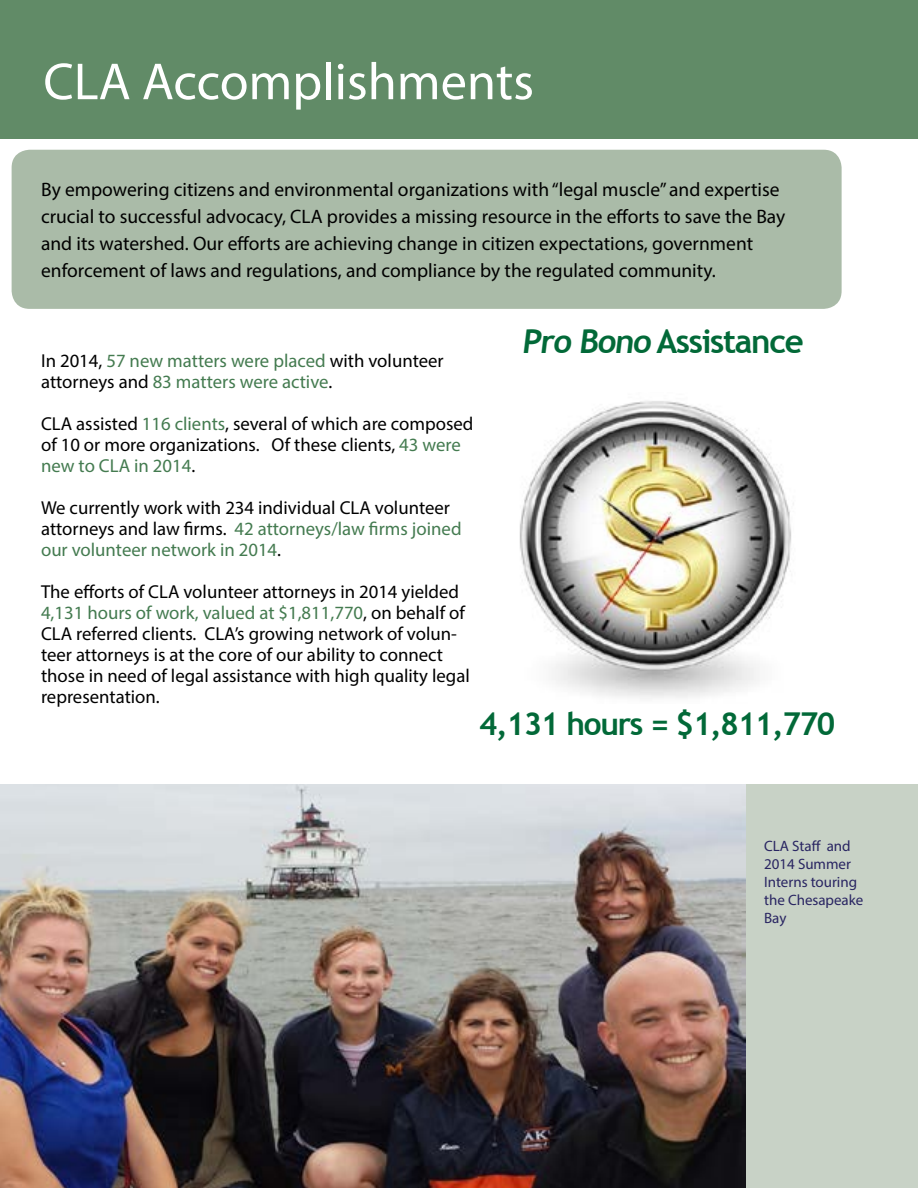
<style>
.page{position:relative;width:918px;height:1188px;background:#fff}
.page>*{position:absolute;margin:0;border:0;box-sizing:border-box;transform-origin:0 0}
.t1{font:52.5px "Myriad Pro";color:#fff}
.t2{font:700 33px "Trebuchet MS";letter-spacing:-.04em;color:#026938}
.t3{font:700 31.5px "Trebuchet MS";letter-spacing:-.04em;color:#026938}
.t4{font:19.5px/27px "Myriad Pro";color:#000}
.t5{font:18.75px/21px "Myriad Pro";color:#000}
.t6{font:18.75px/21px "Myriad Pro";color:#447b50}
.t7{font:15px/18px "Myriad Pro";color:#292562}
.s1{color:#000}
.s2{color:#447b50}
</style>
<div class="page">
<div style="left:2px;top:784px;width:916px;height:404px;background:#c8d2c6"></div>
<div style="left:12px;top:150px;width:830px;height:159px;background:#aabba8;border-radius:18px"></div>
<div style="left:0;top:0;width:918px;height:138px;background:#618b67"></div>
<img style="left:519px;top:401px;width:275px;height:298px">
<img style="left:0;top:784px;width:746px;height:404px">
<h1 class="t1" style="left:43px;top:49px;width:492px">CLA Accomplishments</h1>
<p class="t4" style="left:41px;top:176px;width:746px">By empowering citizens and environmental organizations with “legal muscle” and expertise crucial to successful advocacy, CLA provides a missing resource in the efforts to save the Bay and its watershed. Our efforts are achieving change in citizen expectations, government enforcement of laws and regulations, and compliance by the regulated community.</p>
<p class="t6" style="left:41px;top:350px;width:404px"><span class="s1">In 2014,</span> 57 new matters were placed <span class="s1">with volunteer attorneys and</span> 83 matters were active<span class="s1">.</span></p>
<p class="t5" style="left:41px;top:413px;width:434px">CLA assisted <span class="s2">116 clients</span>, several of which are composed of 10 or more organizations. Of these clients, <span class="s2">43 were new to CLA in 2014</span>.</p>
<p class="t5" style="left:41px;top:497px;width:422px">We currently work with 234 individual CLA volunteer attorneys and law firms. <span class="s2">42 attorneys/law firms joined our volunteer network in 2014</span>.</p>
<p class="t5" style="left:41px;top:581px;width:430px">The efforts of CLA volunteer attorneys in 2014 yielded <span class="s2">4,131 hours of work, valued at $1,811,770</span>, on behalf of CLA referred clients. CLA’s growing network of volun&shy;teer attorneys is at the core of our ability to connect those in need of legal assistance with high quality legal representation.</p>
<h2 class="t2" style="left:522px;top:320px;width:284px">Pro Bono Assistance</h2>
<h3 class="t3" style="left:479px;top:704px;width:358px">4,131 hours = $1,811,770</h3>
<p class="t7" style="left:764px;top:837px;width:101px">CLA Staff and<br>2014 Summer<br>Interns touring the Chesapeake<br>Bay</p>
</div>
